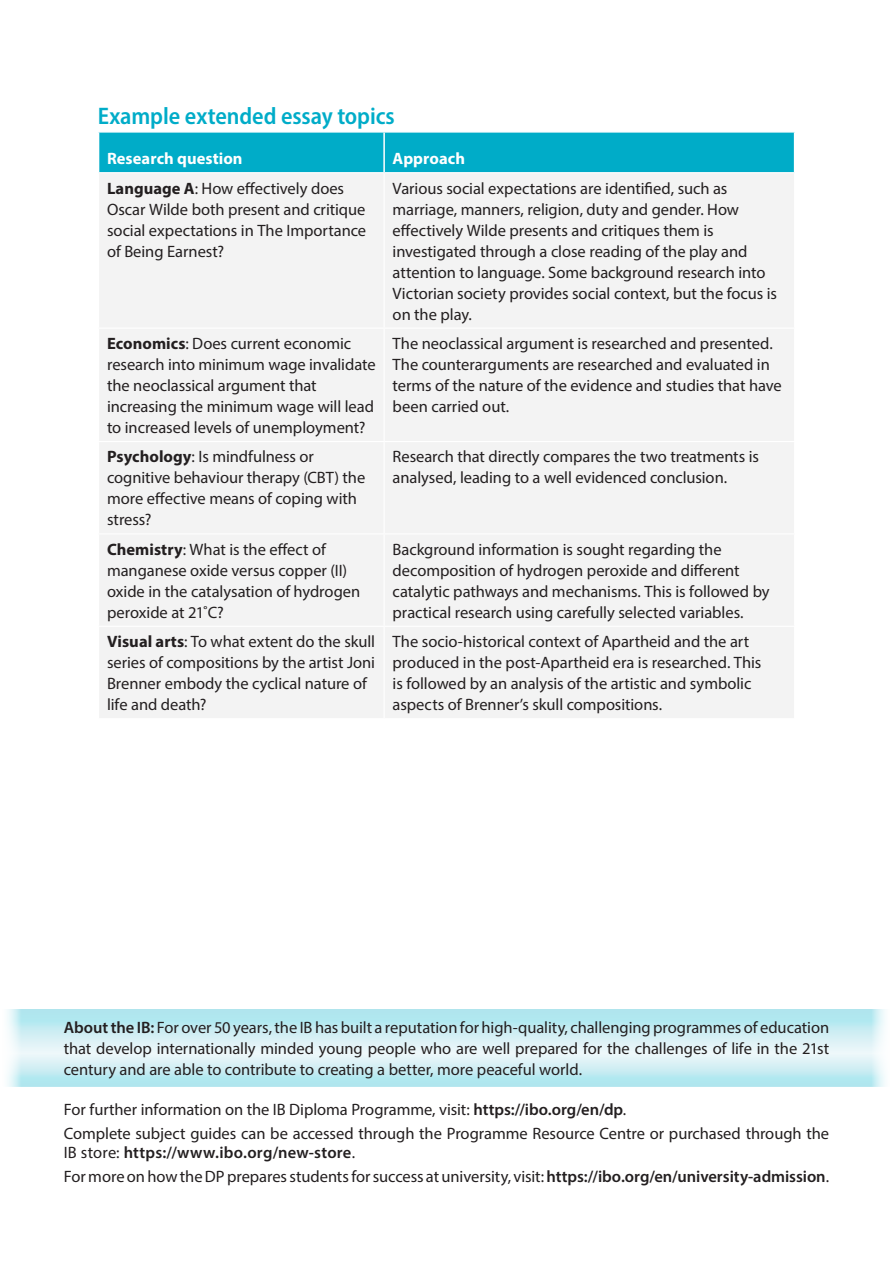
<style>
.page{position:relative;width:893px;height:1263px;background:#fff}
.page>*{position:absolute;margin:0;border:0;box-sizing:border-box;transform-origin:0 0}
.Section_secondary_heading{font:600 semi-condensed 24px "Myriad Pro";letter-spacing:-.005em;color:#00acc8}
.table_data{font:16.5px/21px "Myriad Pro";letter-spacing:-.005em;color:#231f20}
.table_body_text{font:16.5px/21px "Myriad Pro";letter-spacing:-.005em;color:#231f20}
.table_head{font:700 16.5px "Myriad Pro";color:#fff}
.s1{font-weight:700}
.s2{font-weight:600}
</style>
<div class="page">
<svg style="left:7px;top:1010px;width:878px;height:76px;background:#cbedf3"></svg>
<div style="left:99px;top:133px;width:695px;height:39px;background:#00acc8"></div>
<div style="left:99px;top:174px;width:695px;height:544px;background:#f3f3f3"></div>
<hr style="left:383px;top:133px;width:2px;height:39px;background:#fff">
<hr style="left:384px;top:328px;width:411px;height:1px;background:#fff">
<hr style="left:384px;top:441px;width:411px;height:1px;background:#fff">
<hr style="left:384px;top:533px;width:411px;height:1px;background:#fff">
<hr style="left:384px;top:626px;width:411px;height:1px;background:#fff">
<hr style="left:384px;top:173px;width:1px;height:155px;background:#fff">
<hr style="left:98px;top:328px;width:286px;height:1px;background:#fff">
<hr style="left:384px;top:329px;width:1px;height:112px;background:#fff">
<hr style="left:98px;top:441px;width:286px;height:1px;background:#fff">
<hr style="left:384px;top:442px;width:1px;height:91px;background:#fff">
<hr style="left:98px;top:533px;width:286px;height:1px;background:#fff">
<hr style="left:384px;top:534px;width:1px;height:92px;background:#fff">
<hr style="left:98px;top:626px;width:286px;height:1px;background:#fff">
<hr style="left:384px;top:627px;width:1px;height:91px;background:#fff">
<p class="Section_secondary_heading" style="left:98px;top:101px;width:299px">Example extended essay topics</p>
<p class="table_head" style="left:107px;top:148px;width:137px">Research question</p>
<p class="table_head" style="left:393px;top:148px;width:74px">Approach</p>
<p class="table_body_text" style="left:107px;top:177px;width:261px"><span class="s1">Language A</span>: How effectively does<br>Oscar Wilde both present and critique social expectations in The Importance of Being Earnest?</p>
<p class="table_data" style="left:393px;top:177px;width:386px">Various social expectations are identified, such as marriage, manners, religion, duty and gender. How effectively Wilde presents and critiques them is investigated through a close reading of the play and attention to language. Some background research into Victorian society provides social context, but the focus is on the play.</p>
<p class="table_body_text" style="left:107px;top:333px;width:270px"><span class="s1">Economics</span>: Does current economic research into minimum wage invalidate the neoclassical argument that increasing the minimum wage will lead to increased levels of unemployment?</p>
<p class="table_data" style="left:393px;top:333px;width:391px">The neoclassical argument is researched and presented.<br>The counterarguments are researched and evaluated in terms of the nature of the evidence and studies that have been carried out.</p>
<p class="table_body_text" style="left:107px;top:446px;width:260px"><span class="s1">Psychology</span>: Is mindfulness or cognitive behaviour therapy (CBT) the more effective means of coping with stress?</p>
<p class="table_data" style="left:393px;top:446px;width:368px">Research that directly compares the two treatments is analysed, leading to a well evidenced conclusion.</p>
<p class="table_body_text" style="left:107px;top:538px;width:255px"><span class="s1">Chemistry</span>: What is the effect of manganese oxide versus copper (II) oxide in the catalysation of hydrogen peroxide at 21˚C?</p>
<p class="table_data" style="left:393px;top:538px;width:379px">Background information is sought regarding the decomposition of hydrogen peroxide and different catalytic pathways and mechanisms. This is followed by practical research using carefully selected variables.</p>
<p class="table_body_text" style="left:107px;top:631px;width:270px"><span class="s1">Visual arts</span>: To what extent do the skull series of compositions by the artist Joni Brenner embody the cyclical nature of life and death?</p>
<p class="table_data" style="left:393px;top:631px;width:370px">The socio-historical context of Apartheid and the art produced in the post-Apartheid era is researched. This is followed by an analysis of the artistic and symbolic aspects of Brenner’s skull compositions.</p>
<p class="table_data" style="left:64px;top:1017px;width:767px;text-align:justify"><span class="s2">About the IB:</span> For over 50 years, the IB has built a reputation for high-quality, challenging programmes of education that develop internationally minded young people who are well prepared for the challenges of life in the 21st century and are able to contribute to creating a better, more peaceful world.</p>
<p class="table_data" style="left:64px;top:1097px;width:767px;line-height:23.7px">For further information on the IB Diploma Programme, visit: <span class="s2">https://ibo.org/en/dp</span>.<br>Complete subject guides can be accessed through the Programme Resource Centre or purchased through the</p>
<p class="table_data" style="left:64px;top:1141px;width:767px;line-height:23.7px">IB store: <span class="s2">https://www.ibo.org/new-store</span>.<br>For more on how the DP prepares students for success at university, visit: <span class="s2">https://ibo.org/en/university-admission</span>.</p>
</div>
